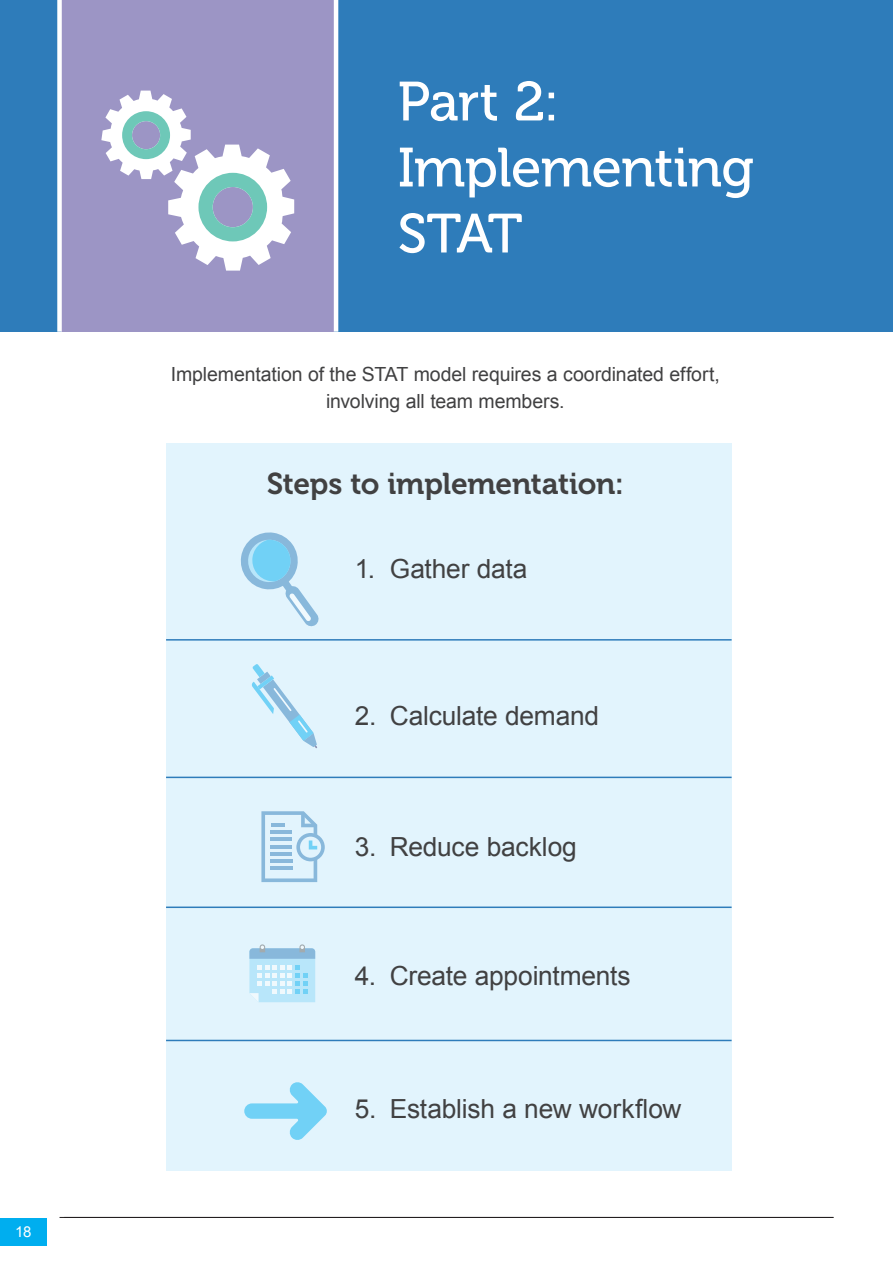
<style>
.page{position:relative;width:893px;height:1263px;background:#fff}
.page>*{position:absolute;margin:0;border:0;box-sizing:border-box;transform-origin:0 0}
.t1{font:55.05px/66px "Museo 500";letter-spacing:-.015em;color:#fff}
.t2{font:30px "Museo 700";letter-spacing:-.01em;color:#414142}
.t3{font:26.25px "Arial";letter-spacing:-.01em;color:#414142}
.t4{font:19.5px/27px "Arial";letter-spacing:-.005em;color:#414142;text-align:center}
.t5{font:15px "Arial";color:#fff}
</style>
<div class="page">
<hr style="left:60px;top:1217px;width:773px;height:1px;background:#231f20">
<div style="left:0;top:0;width:893px;height:332px;background:#2e7cba"></div>
<div style="left:62px;top:0;width:272px;height:332px;background:#9c95c5"></div>
<div style="left:166px;top:443px;width:566px;height:728px;background:#e2f4fd"></div>
<hr style="left:166px;top:906px;width:566px;height:2px;background:#2e7cba">
<hr style="left:166px;top:1040px;width:566px;height:1px;background:#2e7cba">
<hr style="left:166px;top:777px;width:566px;height:1px;background:#2e7cba">
<hr style="left:166px;top:639px;width:566px;height:2px;background:#2e7cba">
<div style="left:0;top:1217px;width:47px;height:28px;background:#00aeef"></div>
<div style="left:57px;top:0;width:5px;height:332px;background:#fff"></div>
<hr style="left:334px;top:0;width:4px;height:332px;background:#fff">
<svg style="left:101px;top:91px;width:193px;height:180px"></svg>
<svg style="left:249px;top:944px;width:66px;height:58px"></svg>
<svg style="left:251px;top:664px;width:66px;height:84px"></svg>
<svg style="left:244px;top:1082px;width:83px;height:58px"></svg>
<svg style="left:240px;top:532px;width:79px;height:95px"></svg>
<svg style="left:261px;top:811px;width:64px;height:71px"></svg>
<hr style="left:271px;top:830px;width:21px;height:4px;background:#88b8db">
<hr style="left:271px;top:837px;width:21px;height:4px;background:#88b8db">
<hr style="left:271px;top:845px;width:21px;height:3px;background:#2e7cba">
<hr style="left:271px;top:852px;width:21px;height:3px;background:#2e7cba">
<hr style="left:271px;top:859px;width:22px;height:3px;background:#2e7cba">
<hr style="left:271px;top:866px;width:22px;height:4px;background:#88b8db">
<p class="t5" style="left:15px;top:1222px;width:18px">18</p>
<h1 class="t1" style="left:398px;top:69px;width:358px">Part 2:<br>Implementing<br>STAT</h1>
<p class="t4" style="left:171px;top:361px;width:551px">Implementation of the STAT model requires a coordinated effort, involving all team members.</p>
<p class="t2" style="left:267px;top:467px;width:359px">Steps to implementation:</p>
<p class="t3" style="left:355px;top:552px;width:174px">1. Gather data</p>
<p class="t3" style="left:355px;top:699px;width:246px">2. Calculate demand</p>
<p class="t3" style="left:355px;top:830px;width:224px">3. Reduce backlog</p>
<p class="t3" style="left:355px;top:958px;width:277px">4. Create appointments</p>
<p class="t3" style="left:355px;top:1092px;width:328px">5. Establish a new workflow</p>
</div>
